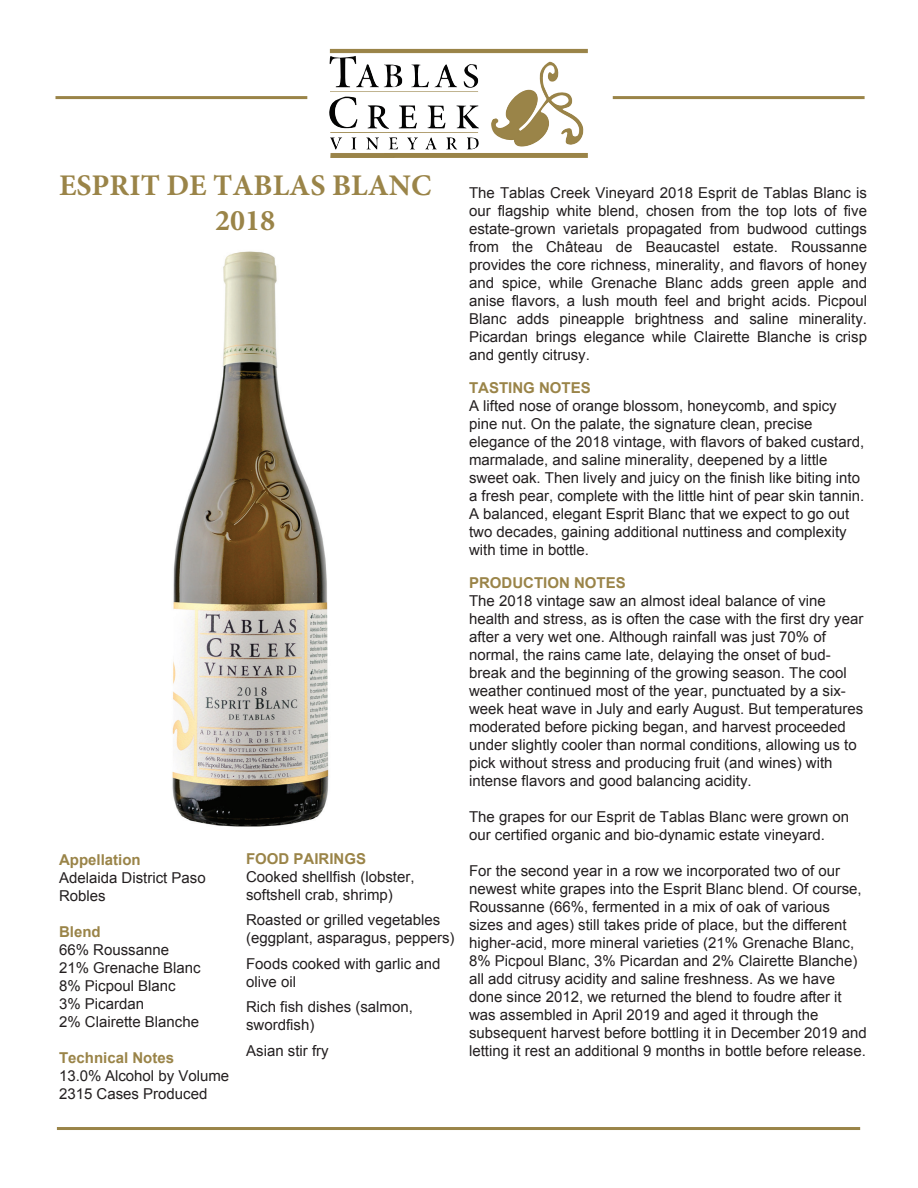
<style>
.page{position:relative;width:918px;height:1188px;background:#fff}
.page>*{position:absolute;margin:0;border:0;box-sizing:border-box;transform-origin:0 0}
.t1{font:700 30px/35.8px "Minion Pro";color:#9a8448;text-align:center}
.t2{font:15px/18px "Arial";color:#231f20}
.t3{font:700 15px "Arial";color:#9a8448}
</style>
<div class="page">
<hr style="left:57px;top:1127px;width:803px;height:3px;background:#9a8448">
<img style="left:329px;top:49px;width:259px;height:100px">
<hr style="left:613px;top:96px;width:252px;height:3px;background:#9a8448">
<hr style="left:56px;top:96px;width:251px;height:3px;background:#9a8448">
<img style="left:172px;top:251px;width:157px;height:576px">
<h1 class="t1" style="left:59px;top:167px;width:374px">ESPRIT DE TABLAS BLANC<br>2018</h1>
<p class="t3" style="left:59px;top:850px;width:83px">Appellation</p>
<p class="t2" style="left:59px;top:869px;width:148px">Adelaida District Paso<br>Robles</p>
<p class="t3" style="left:59px;top:922px;width:43px">Blend</p>
<p class="t2" style="left:59px;top:941px;width:143px">66% Roussanne<br>21% Grenache Blanc<br>8% Picpoul Blanc<br>3% Picardan<br>2% Clairette Blanche</p>
<p class="t3" style="left:59px;top:1048px;width:117px">Technical Notes</p>
<p class="t2" style="left:59px;top:1067px;width:172px">13.0% Alcohol by Volume<br>2315 Cases Produced</p>
<p class="t3" style="left:246px;top:849px;width:122px">FOOD PAIRINGS</p>
<p class="t2" style="left:246px;top:868px;width:170px">Cooked shellfish (lobster, softshell crab, shrimp)</p>
<p class="t2" style="left:246px;top:911px;width:210px">Roasted or grilled vegetables (eggplant, asparagus, peppers)</p>
<p class="t2" style="left:246px;top:955px;width:196px">Foods cooked with garlic and olive oil</p>
<p class="t2" style="left:246px;top:998px;width:168px">Rich fish dishes (salmon, swordfish)</p>
<p class="t2" style="left:246px;top:1042px;width:84px">Asian stir fry</p>
<p class="t2" style="left:469px;top:184px;width:400px;text-align:justify">The Tablas Creek Vineyard 2018 Esprit de Tablas Blanc is our flagship white blend, chosen from the top lots of five estate-grown varietals propagated from budwood cuttings from the Château de Beaucastel estate. Roussanne provides the core richness, minerality, and flavors of honey and spice, while Grenache Blanc adds green apple and anise flavors, a lush mouth feel and bright acids. Picpoul Blanc adds pineapple brightness and saline minerality.<br>Picardan brings elegance while Clairette Blanche is crisp and gently citrusy.</p>
<p class="t3" style="left:469px;top:377px;width:123px">TASTING NOTES</p>
<p class="t2" style="left:469px;top:397px;width:397px">A lifted nose of orange blossom, honeycomb, and spicy pine nut. On the palate, the signature clean, precise elegance of the 2018 vintage, with flavors of baked custard, marmalade, and saline minerality, deepened by a little sweet oak. Then lively and juicy on the finish like biting into a fresh pear, complete with the little hint of pear skin tannin.<br>A balanced, elegant Esprit Blanc that we expect to go out two decades, gaining additional nuttiness and complexity with time in bottle.</p>
<p class="t3" style="left:469px;top:572px;width:158px">PRODUCTION NOTES</p>
<p class="t2" style="left:469px;top:592px;width:396px">The 2018 vintage saw an almost ideal balance of vine health and stress, as is often the case with the first dry year after a very wet one. Although rainfall was just 70% of normal, the rains came late, delaying the onset of bud&shy;break and the beginning of the growing season. The cool weather continued most of the year, punctuated by a six&shy;week heat wave in July and early August. But temperatures moderated before picking began, and harvest proceeded under slightly cooler than normal conditions, allowing us to pick without stress and producing fruit (and wines) with intense flavors and good balancing acidity.</p>
<p class="t2" style="left:469px;top:808px;width:382px">The grapes for our Esprit de Tablas Blanc were grown on our certified organic and bio-dynamic estate vineyard.</p>
<p class="t2" style="left:469px;top:862px;width:399px">For the second year in a row we incorporated two of our newest white grapes into the Esprit Blanc blend. Of course, Roussanne (66%, fermented in a mix of oak of various sizes and ages) still takes pride of place, but the different higher-acid, more mineral varieties (21% Grenache Blanc, 8% Picpoul Blanc, 3% Picardan and 2% Clairette Blanche) all add citrusy acidity and saline freshness. As we have done since 2012, we returned the blend to foudre after it was assembled in April 2019 and aged it through the subsequent harvest before bottling it in December 2019 and letting it rest an additional 9 months in bottle before release.</p>
</div>
